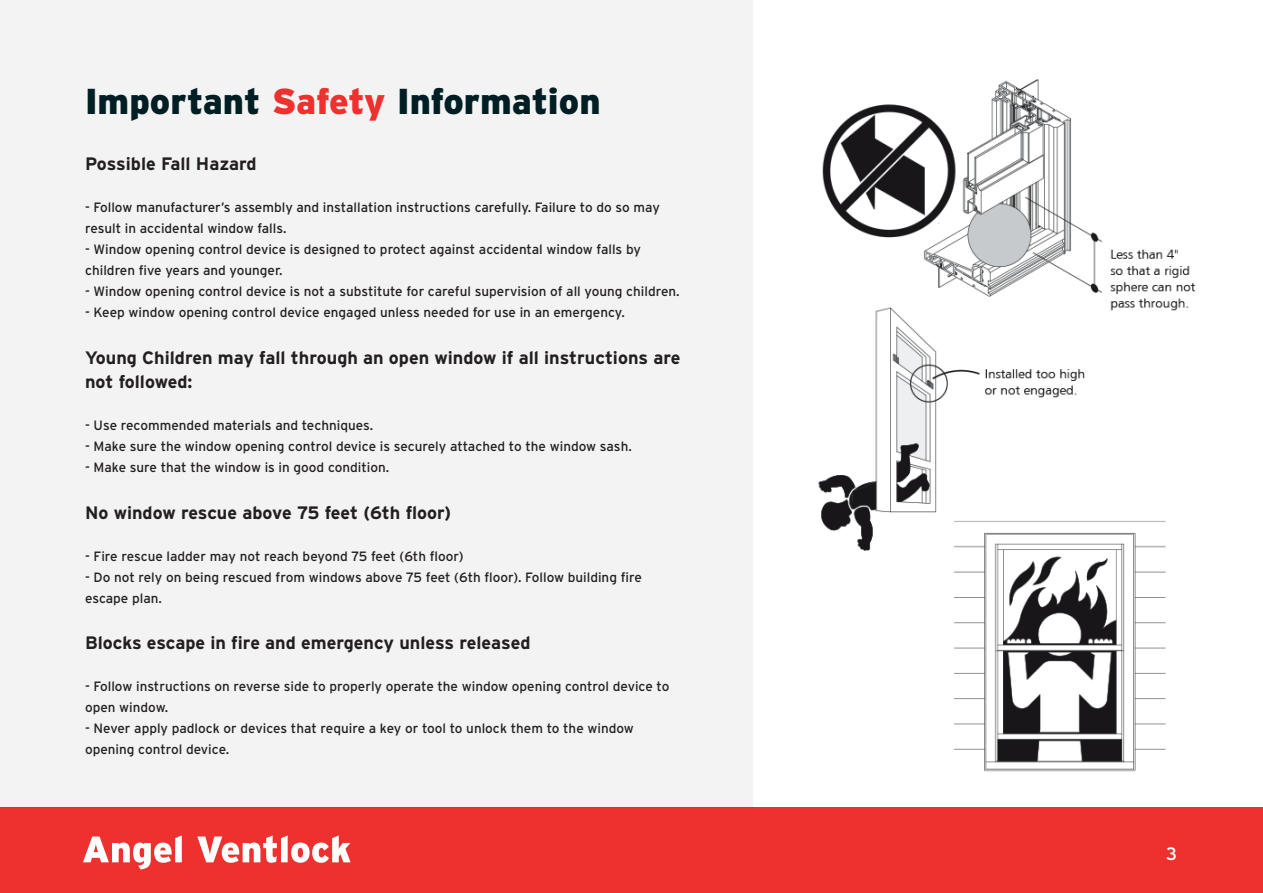
<style>
.page{position:relative;width:1263px;height:893px;background:#fff}
.page>*{position:absolute;margin:0;border:0;box-sizing:border-box;transform-origin:0 0}
.t1{font:900 36px "Interstate";color:#001f25}
.t2{font:700 18px/24px "Interstate";color:#231f20}
.t3{font:18px "Interstate";color:#fff}
.t4{font:13.5px/21px "Interstate";color:#231f20}
.s1{color:#ee312e}
</style>
<div class="page">
<div style="left:0;top:808px;width:1263px;height:85px;background:#ee312e"></div>
<svg style="left:83px;top:835px;width:99px;height:34px"></svg>
<svg style="left:197px;top:835px;width:154px;height:28px"></svg>
<img style="left:822px;top:79px;width:374px;height:232px">
<div style="left:0;top:0;width:753px;height:808px;background:#f3f3f3"></div>
<img style="left:818px;top:306px;width:282px;height:245px">
<img style="left:919px;top:514px;width:247px;height:258px">
<h1 class="t1" style="left:85px;top:81px;width:517px">Important <span class="s1">Safety</span> Information</h1>
<h2 class="t2" style="left:85px;top:151px;width:173px">Possible Fall Hazard</h2>
<p class="t4" style="left:85px;top:196px;width:576px">- Follow manufacturer’s assembly and installation instructions carefully. Failure to do so may result in accidental window falls.</p>
<p class="t4" style="left:85px;top:238px;width:557px">- Window opening control device is designed to protect against accidental window falls by children five years and younger.</p>
<p class="t4" style="left:85px;top:280px;width:596px">- Window opening control device is not a substitute for careful supervision of all young children.</p>
<p class="t4" style="left:85px;top:301px;width:541px">- Keep window opening control device engaged unless needed for use in an emergency.</p>
<h2 class="t2" style="left:85px;top:345px;width:597px">Young Children may fall through an open window if all instructions are not followed:</h2>
<p class="t4" style="left:85px;top:414px;width:290px">- Use recommended materials and techniques.</p>
<p class="t4" style="left:85px;top:435px;width:548px">- Make sure the window opening control device is securely attached to the window sash.</p>
<p class="t4" style="left:85px;top:456px;width:306px">- Make sure that the window is in good condition.</p>
<h2 class="t2" style="left:85px;top:500px;width:367px">No window rescue above 75 feet (6th floor)</h2>
<p class="t4" style="left:85px;top:545px;width:380px">- Fire rescue ladder may not reach beyond 75 feet (6th floor)</p>
<p class="t4" style="left:85px;top:566px;width:558px">- Do not rely on being rescued from windows above 75 feet (6th floor). Follow building fire escape plan.</p>
<h2 class="t2" style="left:85px;top:631px;width:447px">Blocks escape in fire and emergency unless released</h2>
<p class="t4" style="left:85px;top:676px;width:586px">- Follow instructions on reverse side to properly operate the window opening control device to open window.</p>
<p class="t4" style="left:85px;top:718px;width:550px">- Never apply padlock or devices that require a key or tool to unlock them to the window opening control device.</p>
<h2 class="t3" style="left:1166px;top:843px;width:13px">3</h2>
</div>
